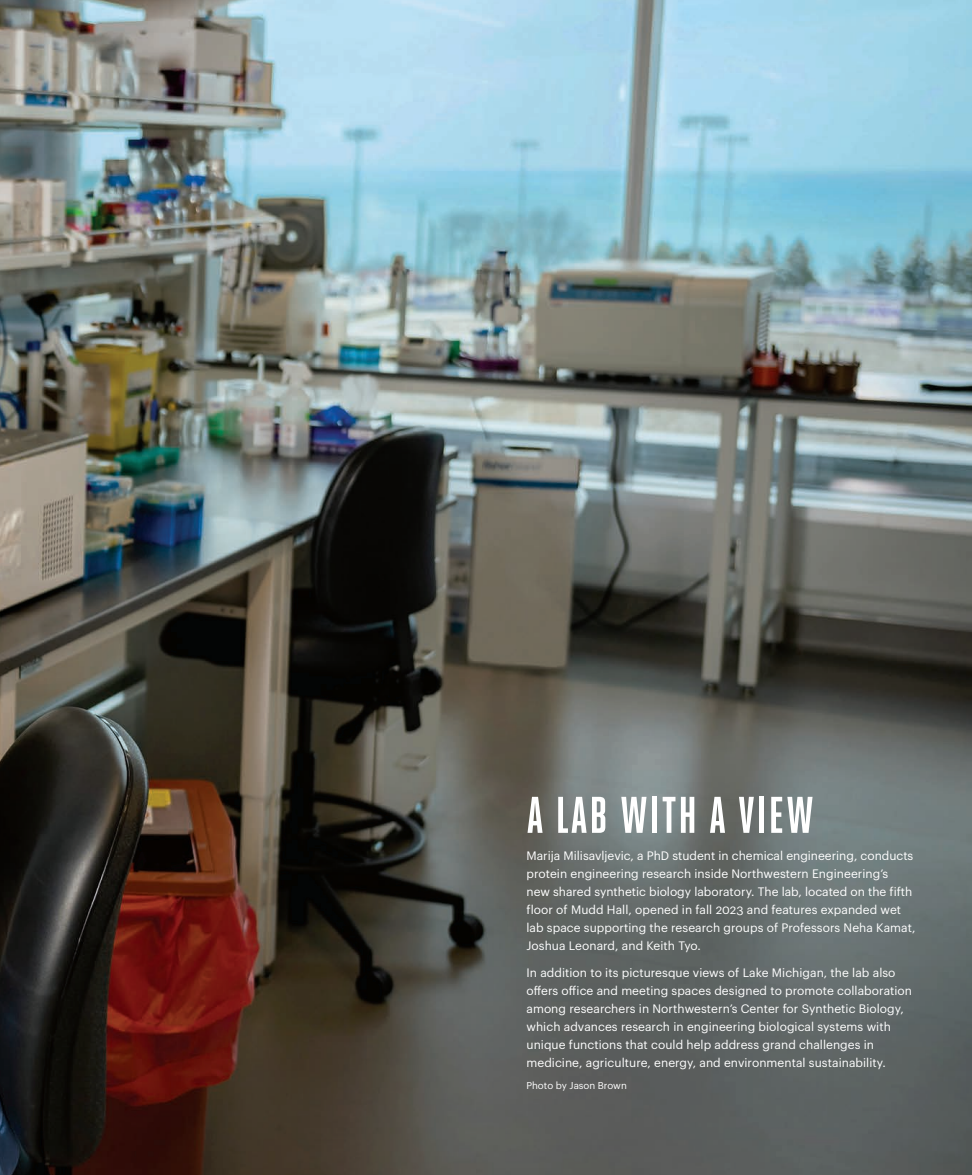
<style>
.page{position:relative;width:972px;height:1175px;background:#fff}
.page>*{position:absolute;margin:0;border:0;box-sizing:border-box;transform-origin:0 0}
.quote___heroic_bold{font:700 51.45px "Heroic Condensed";letter-spacing:.03em;color:#fff}
.body_text{font:12px/18px "Graphik";letter-spacing:.005em;color:#fff}
.captions{font:9.75px "Graphik";color:#fff}
</style>
<div class="page">
<img style="left:0;top:0;width:972px;height:1174px">
<p class="quote___heroic_bold" style="left:526px;top:786px;width:289px">A LAB WITH A VIEW</p>
<p class="body_text" style="left:526px;top:845px;width:390px">Marija Milisavljevic, a PhD student in chemical engineering, conducts protein engineering research inside Northwestern Engineering’s<br>new shared synthetic biology laboratory. The lab, located on the fifth floor of Mudd Hall, opened in fall 2023 and features expanded wet lab space supporting the research groups of Professors Neha Kamat, Joshua Leonard, and Keith Tyo.</p>
<p class="body_text" style="left:526px;top:962px;width:387px">In addition to its picturesque views of Lake Michigan, the lab also offers office and meeting spaces designed to promote collaboration among researchers in Northwestern’s Center for Synthetic Biology, which advances research in engineering biological systems with unique functions that could help address grand challenges in medicine, agriculture, energy, and environmental sustainability.</p>
<p class="captions" style="left:526px;top:1078px;width:102px">Photo by Jason Brown</p>
</div>
